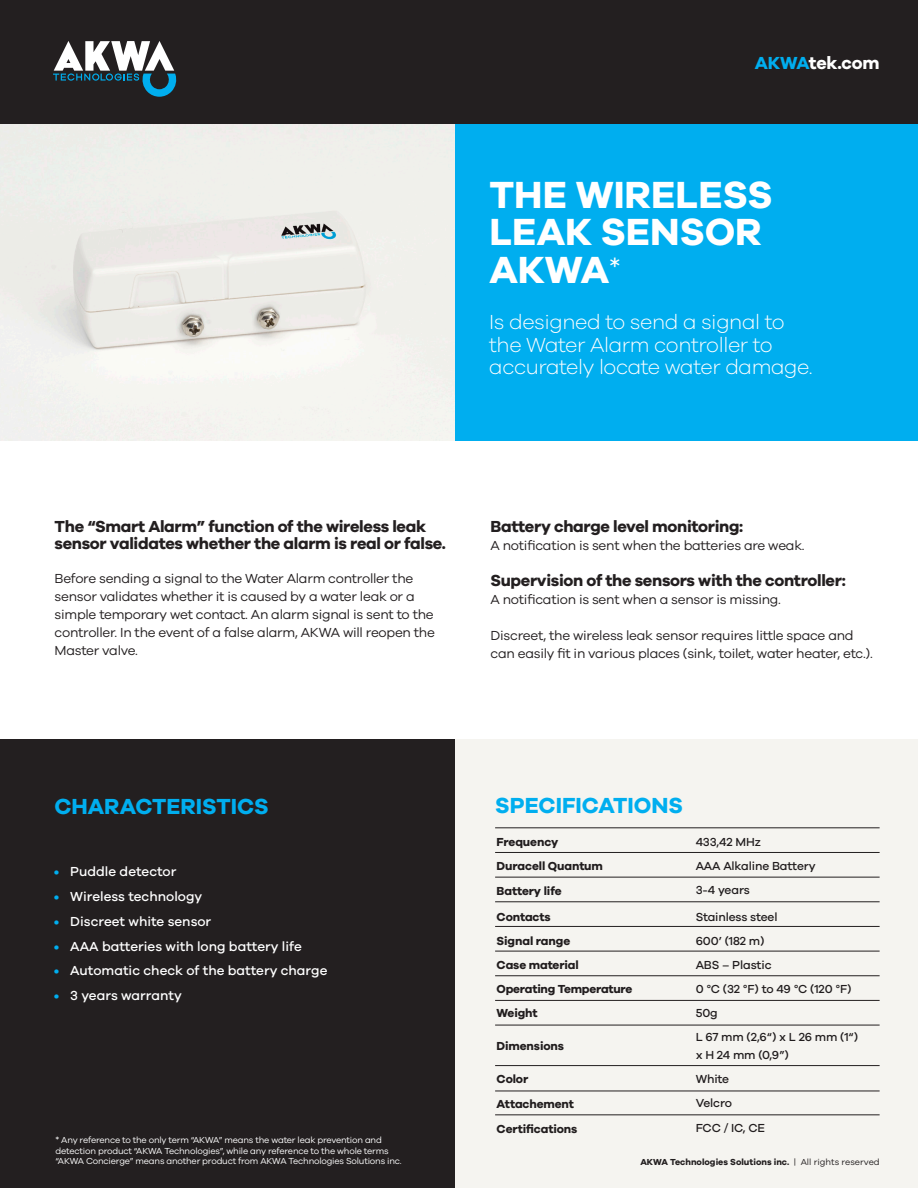
<style>
.page{position:relative;width:918px;height:1188px;background:#fff}
.page>*{position:absolute;margin:0;border:0;box-sizing:border-box;transform-origin:0 0}
.t1{font:700 39px "Galano Grotesque";color:#fff}
.t2{font:700 22.5px "Galano Grotesque";color:#00aeef}
.t3{font:300 21px "Galano Grotesque";letter-spacing:-.02em;color:#fff}
.t4{font:700 18px "Galano Grotesque";letter-spacing:-.01em;color:#fff}
.t5{font:700 16.5px/16.5px "Galano Grotesque";letter-spacing:-.02em;color:#231f20}
.t6{font:13.5px/18px "Galano Grotesque";letter-spacing:-.02em;color:#231f20}
.t7{font:500 13.5px "Galano Grotesque";color:#fff}
.t8{font:500 12px/18px "Galano Grotesque";letter-spacing:-.01em;color:#231f20}
.t9{font:700 12px "Galano Grotesque";letter-spacing:-.01em;color:#231f20}
.t10{font:9px/10.5px "Galano Grotesque";letter-spacing:-.02em;color:#fff}
.t11{font:700 9px "Galano Grotesque";color:#231f20}
.s1{color:#00aeef}
.s2{font-weight:400}
</style>
<div class="page">
<img style="left:0;top:123px;width:455px;height:318px">
<div style="left:455px;top:120px;width:463px;height:321px;background:#00aeef"></div>
<div style="left:0;top:0;width:918px;height:123px;background:#231f20"></div>
<div style="left:0;top:740px;width:455px;height:448px;background:#231f20"></div>
<div style="left:455px;top:740px;width:463px;height:448px;background:#f5f4f0"></div>
<hr style="left:495px;top:828px;width:385px;height:1px;background:#231f20">
<hr style="left:495px;top:852px;width:385px;height:1px;background:#231f20">
<hr style="left:495px;top:926px;width:385px;height:1px;background:#231f20">
<hr style="left:495px;top:877px;width:385px;height:1px;background:#231f20">
<hr style="left:495px;top:951px;width:385px;height:1px;background:#231f20">
<hr style="left:495px;top:902px;width:385px;height:1px;background:#231f20">
<hr style="left:495px;top:976px;width:385px;height:1px;background:#231f20">
<hr style="left:495px;top:1000px;width:385px;height:1px;background:#231f20">
<hr style="left:495px;top:1025px;width:385px;height:1px;background:#231f20">
<hr style="left:495px;top:1065px;width:385px;height:1px;background:#231f20">
<hr style="left:495px;top:1091px;width:385px;height:1px;background:#231f20">
<hr style="left:495px;top:1115px;width:385px;height:1px;background:#231f20">
<svg style="left:53px;top:41px;width:124px;height:56px"></svg>
<p class="t4" style="left:755px;top:52px;width:126px"><span class="s1">AKWA</span>tek.com</p>
<p class="t1" style="left:489px;top:170px;width:285px">THE WIRELESS</p>
<p class="t1" style="left:489px;top:208px;width:274px">LEAK SENSOR</p>
<p class="t1" style="left:489px;top:245px;width:133px">AKWA<sup>*</sup></p>
<p class="t3" style="left:489px;top:310px;width:297px">Is designed to send a signal to</p>
<p class="t3" style="left:489px;top:332px;width:285px">the Water Alarm controller to</p>
<p class="t3" style="left:489px;top:355px;width:325px">accurately locate water damage.</p>
<p class="t5" style="left:55px;top:518px;width:393px">The “Smart Alarm” function of the wireless leak sensor validates whether the alarm is real or false.</p>
<p class="t6" style="left:55px;top:569px;width:382px">Before sending a signal to the Water Alarm controller the sensor validates whether it is caused by a water leak or a simple temporary wet contact. An alarm signal is sent to the controller. In the event of a false alarm, AKWA will reopen the Master valve.</p>
<p class="t5" style="left:491px;top:518px;width:254px">Battery charge level monitoring:</p>
<p class="t6" style="left:491px;top:536px;width:316px">A notification is sent when the batteries are weak.</p>
<p class="t5" style="left:491px;top:572px;width:357px">Supervision of the sensors with the controller:</p>
<p class="t6" style="left:491px;top:590px;width:292px">A notification is sent when a sensor is missing.</p>
<p class="t6" style="left:491px;top:626px;width:384px">Discreet, the wireless leak sensor requires little space and can easily fit in various places (sink, toilet, water heater, etc.).</p>
<p class="t2" style="left:54px;top:792px;width:216px">CHARACTERISTICS</p>
<p class="t7" style="left:54px;top:864px;width:124px"><span class="s1">•</span> Puddle detector</p>
<p class="t7" style="left:54px;top:889px;width:150px"><span class="s1">•</span> Wireless technology</p>
<p class="t7" style="left:54px;top:913px;width:159px"><span class="s1">•</span> Discreet white sensor</p>
<p class="t7" style="left:54px;top:938px;width:250px"><span class="s1">•</span> AAA batteries with long battery life</p>
<p class="t7" style="left:54px;top:963px;width:275px"><span class="s1">•</span> Automatic check of the battery charge</p>
<p class="t7" style="left:54px;top:988px;width:130px"><span class="s1">•</span> 3 years warranty</p>
<p class="t10" style="left:56px;top:1134px;width:348px">* Any reference to the only term “AKWA” means the water leak prevention and detection product “AKWA Technologies”, while any reference to the whole terms “AKWA Concierge” means another product from AKWA Technologies Solutions inc.</p>
<p class="t2" style="left:495px;top:792px;width:189px">SPECIFICATIONS</p>
<p class="t9" style="left:497px;top:834px;width:63px">Frequency</p>
<p class="t8" style="left:696px;top:832px;width:67px">433,42 MHz</p>
<p class="t9" style="left:497px;top:858px;width:108px">Duracell Quantum</p>
<p class="t8" style="left:696px;top:856px;width:121px">AAA Alkaline Battery</p>
<p class="t9" style="left:497px;top:884px;width:67px">Battery life</p>
<p class="t8" style="left:696px;top:880px;width:56px">3-4 years</p>
<p class="t9" style="left:497px;top:909px;width:56px">Contacts</p>
<p class="t8" style="left:696px;top:907px;width:83px">Stainless steel</p>
<p class="t9" style="left:497px;top:933px;width:75px">Signal range</p>
<p class="t8" style="left:696px;top:931px;width:70px">600’ (182 m)</p>
<p class="t9" style="left:497px;top:957px;width:84px">Case material</p>
<p class="t8" style="left:696px;top:955px;width:77px">ABS – Plastic</p>
<p class="t9" style="left:497px;top:981px;width:137px">Operating Temperature</p>
<p class="t8" style="left:696px;top:979px;width:157px">0 °C (32 °F) to 49 °C (120 °F)</p>
<p class="t9" style="left:497px;top:1005px;width:43px">Weight</p>
<p class="t8" style="left:696px;top:1003px;width:24px">50g</p>
<p class="t9" style="left:497px;top:1038px;width:69px">Dimensions</p>
<p class="t8" style="left:696px;top:1027px;width:164px">L 67 mm (2,6“) x L 26 mm (1“) x H 24 mm (0,9”)</p>
<p class="t9" style="left:497px;top:1071px;width:33px">Color</p>
<p class="t8" style="left:696px;top:1069px;width:35px">White</p>
<p class="t9" style="left:497px;top:1096px;width:79px">Attachement</p>
<p class="t8" style="left:696px;top:1093px;width:38px">Velcro</p>
<p class="t9" style="left:497px;top:1122px;width:82px">Certifications</p>
<p class="t8" style="left:696px;top:1119px;width:71px">FCC / IC, CE</p>
<p class="t11" style="left:640px;top:1157px;width:241px">AKWA Technologies Solutions inc. <span class="s2">| All rights reserved</span></p>
</div>
